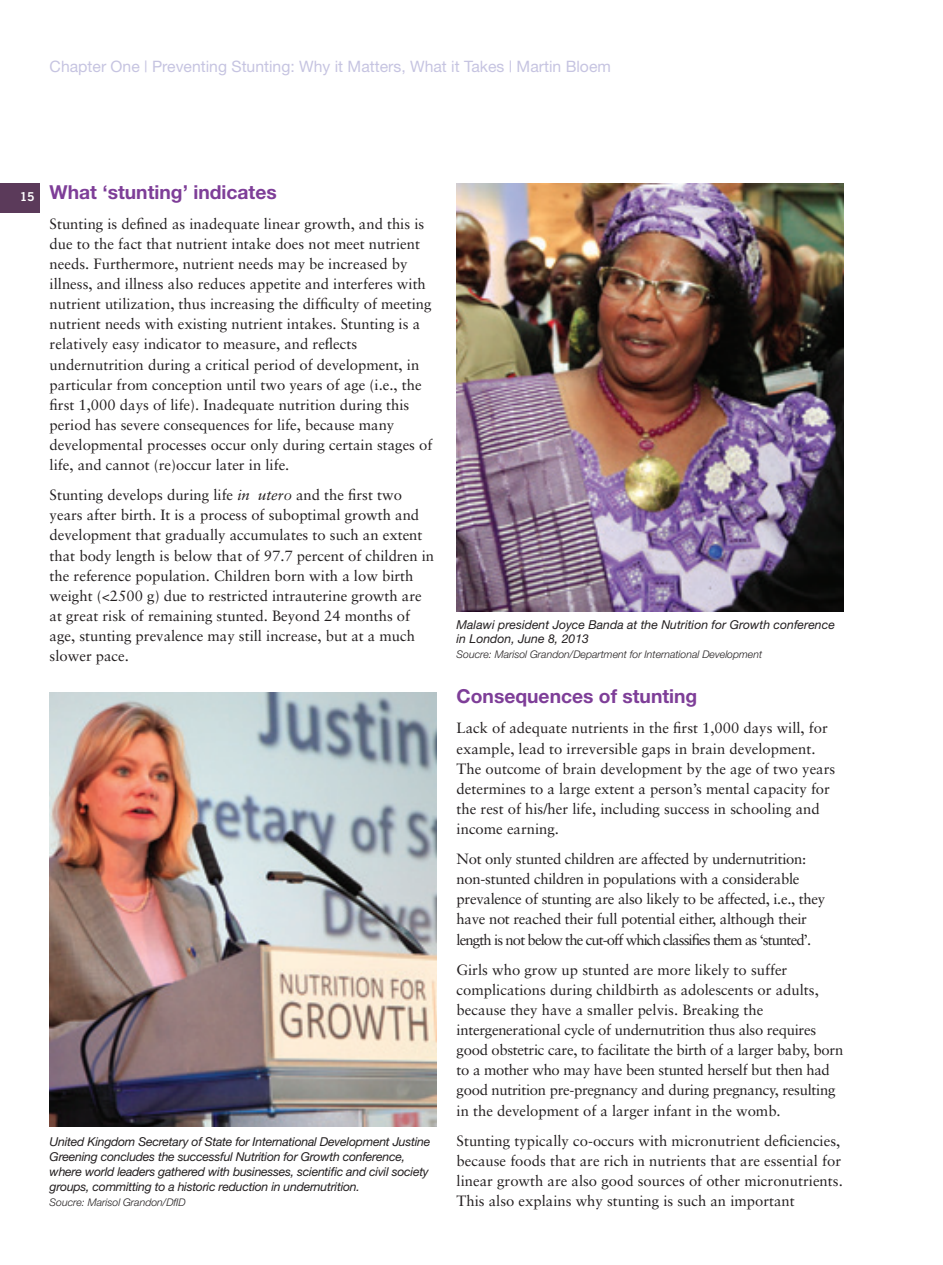
<style>
.page{position:relative;width:943px;height:1265px;background:#fff}
.page>*{position:absolute;margin:0;border:0;box-sizing:border-box;transform-origin:0 0}
.Text_bold_1{font:700 19.25px "Helvetica Neue";color:#7e3e98}
.Chapter_details_page{font:15.75px "Helvetica Neue";color:#c6c4e1}
.Text{font:14.88px/20.1px "Sabon";color:#231f20}
.Text-2{font:14.88px/20.1px "Sabon";letter-spacing:-.02em;color:#231f20}
.Picture_captions{font:italic 12.25px/14.9px "Helvetica Neue";letter-spacing:-.02em;color:#231f20}
.Text_bold_1-2{font:italic 12.25px/14.9px "Helvetica Neue";color:#231f20}
.t1{font:12.25px "Trade Gothic Bold Two";color:#fff}
.Text_bold_1-3{font:italic 300 10.5px "Helvetica Neue";color:#231f20}
.Picture_caption-_cre{font:italic 300 10.5px "Helvetica Neue";color:#231f20}
.s1{font-style:italic}
</style>
<div class="page">
<div style="left:0;top:184px;width:40px;height:29px;background:#5b3a5a"></div>
<img style="left:50px;top:692px;width:387px;height:434px">
<img style="left:456px;top:184px;width:387px;height:427px">
<p class="Chapter_details_page" style="left:50px;top:57px;width:563px">Chapter One | Preventing Stunting: Why it Matters, What it Takes | Martin Bloem</p>
<p class="t1" style="left:20px;top:189px;width:16px">15</p>
<p class="Text_bold_1" style="left:50px;top:180px;width:229px">What ‘stunting’ indicates</p>
<p class="Text" style="left:50px;top:213px;width:384px">Stunting is defined as inadequate linear growth, and this is due to the fact that nutrient intake does not meet nutrient needs. Furthermore, nutrient needs may be increased by illness, and illness also reduces appetite and interferes with nutrient utilization, thus increasing the difficulty of meeting nutrient needs with existing nutrient intakes. Stunting is a relatively easy indicator to measure, and reflects undernutrition during a critical period of development, in particular from conception until two years of age (i.e., the first 1,000 days of life). Inadequate nutrition during this period has severe consequences for life, because many developmental processes occur only during certain stages of life, and cannot (re)occur later in life.</p>
<p class="Text" style="left:50px;top:485px;width:386px">Stunting develops during life <span class="s1">in utero</span> and the first two years after birth. It is a process of suboptimal growth and development that gradually accumulates to such an extent that body length is below that of 97.7 percent of children in the reference population. Children born with a low birth weight (&lt;2500 g) due to restricted intrauterine growth are at great risk of remaining stunted. Beyond 24 months of age, stunting prevalence may still increase, but at a much slower pace.</p>
<p class="Picture_captions" style="left:50px;top:1134px;width:382px">United Kingdom Secretary of State for International Development Justine Greening concludes the successful Nutrition for Growth conference, where world leaders gathered with businesses, scientific and civil society groups, committing to a historic reduction in undernutrition.</p>
<p class="Picture_caption-_cre" style="left:50px;top:1196px;width:138px">Soucre: Marisol Grandon/DfID</p>
<p class="Text_bold_1-2" style="left:456px;top:617px;width:380px">Malawi president Joyce Banda at the Nutrition for Growth conference in London, June 8, 2013</p>
<p class="Text_bold_1-3" style="left:456px;top:648px;width:307px">Soucre: Marisol Grandon/Department for International Development</p>
<p class="Text_bold_1" style="left:456px;top:685px;width:242px">Consequences of stunting</p>
<p class="Text" style="left:456px;top:718px;width:380px">Lack of adequate nutrients in the first 1,000 days will, for example, lead to irreversible gaps in brain development.<br>The outcome of brain development by the age of two years determines to a large extent a person’s mental capacity for the rest of his/her life, including success in schooling and income earning.</p>
<p class="Text-2" style="left:456px;top:849px;width:370px">Not only stunted children are affected by undernutrition: non-stunted children in populations with a considerable prevalence of stunting are also likely to be affected, i.e., they have not reached their full potential either, although their length is not below the cut-off which classifies them as ‘stunted’.</p>
<p class="Text-2" style="left:456px;top:959px;width:388px">Girls who grow up stunted are more likely to suffer complications during childbirth as adolescents or adults, because they have a smaller pelvis. Breaking the intergenerational cycle of undernutrition thus also requires good obstetric care, to facilitate the birth of a larger baby, born to a mother who may have been stunted herself but then had good nutrition pre-pregnancy and during pregnancy, resulting in the development of a larger infant in the womb.</p>
<p class="Text" style="left:456px;top:1130px;width:388px">Stunting typically co-occurs with micronutrient deficiencies, because foods that are rich in nutrients that are essential for linear growth are also good sources of other micronutrients.<br>This also explains why stunting is such an important</p>
</div>
